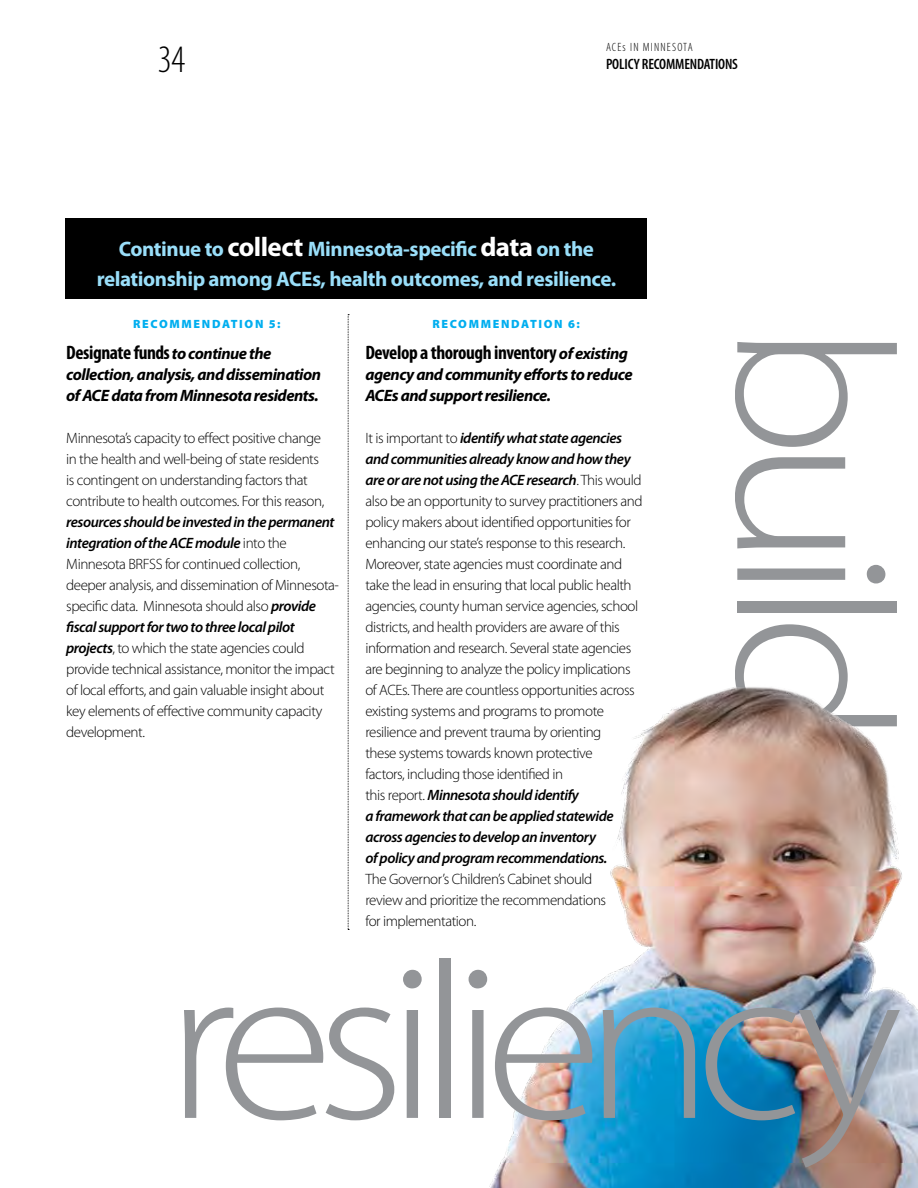
<style>
.page{position:relative;width:918px;height:1188px;background:#fff}
.page>*{position:absolute;margin:0;border:0;box-sizing:border-box;transform-origin:0 0}
.t1{font:300 224.85px "Myriad Pro";letter-spacing:-.075em;color:#939598;scale:1.08 1}
.t2{font:300 condensed 39px "Myriad Pro";color:#000}
.t3{font:700 21px/30px "Myriad Pro";letter-spacing:-.02em;color:#99def9;text-align:center}
.t4{font:700 condensed 19.5px "Myriad Pro";letter-spacing:-.02em;color:#000}
.t5{font:italic 700 16.5px/21px "Myriad Pro";letter-spacing:-.03em;color:#000}
.t6{font:300 15px/21px "Myriad Pro";letter-spacing:-.03em;color:#000}
.t7{font:600 condensed 15px "Myriad Pro";letter-spacing:-.01em;color:#000}
.t8{font:900 12px "Myriad Pro";letter-spacing:.14em;color:#00aeef}
.t9{font:300 condensed 12px "Myriad Pro";letter-spacing:.1em;color:#000}
.s1{font-size:27px;color:#fff}
.s2{font-style:italic;font-stretch:normal;font-size:16.5px}
.s3{font-weight:600;font-style:italic}
</style>
<div class="page">
<div style="left:65px;top:218px;width:582px;height:81px;background:#000"></div>
<img style="left:347px;top:335px;width:571px;height:853px">
<svg style="left:348px;top:314px;width:1px;height:616px"></svg>
<p class="t2" style="left:158px;top:37px;width:29px">34</p>
<p class="t9" style="left:606px;top:40px;width:88px">ACEs IN MINNESOTA</p>
<p class="t7" style="left:606px;top:55px;width:133px">POLICY RECOMMENDATIONS</p>
<h1 class="t3" style="left:97px;top:233px;width:521px">Continue to <span class="s1">collect</span> Minnesota-specific <span class="s1">data</span> on the relationship among ACEs, health outcomes, and resilience.</h1>
<p class="t8" style="left:133px;top:316px;width:149px">RECOMMENDATION 5:</p>
<p class="t4" style="left:66px;top:341px;width:207px">Designate funds <span class="s2">to continue the</span></p>
<p class="t5" style="left:66px;top:364px;width:256px">collection, analysis, and dissemination of ACE data from Minnesota residents.</p>
<p class="t6" style="left:66px;top:428px;width:274px">Minnesota’s capacity to effect positive change<br>in the health and well-being of state residents<br>is contingent on understanding factors that contribute to health outcomes. For this reason, <span class="s3">resources should be invested in the permanent integration of the ACE module</span> into the Minnesota BRFSS for continued collection, deeper analysis, and dissemination of Minnesota&shy;specific data. Minnesota should also <span class="s3">provide fiscal support for two to three local pilot projects</span>, to which the state agencies could provide technical assistance, monitor the impact of local efforts, and gain valuable insight about key elements of effective community capacity development.</p>
<p class="t8" style="left:432px;top:316px;width:149px">RECOMMENDATION 6:</p>
<p class="t4" style="left:365px;top:341px;width:264px">Develop a thorough inventory <span class="s2">of existing</span></p>
<p class="t5" style="left:365px;top:364px;width:269px">agency and community efforts to reduce<br>ACEs and support resilience.</p>
<p class="t6" style="left:365px;top:428px;width:279px">It is important to <span class="s3">identify what state agencies and communities already know and how they are or are not using the ACE research</span>. This would also be an opportunity to survey practitioners and policy makers about identified opportunities for enhancing our state’s response to this research.<br>Moreover, state agencies must coordinate and take the lead in ensuring that local public health agencies, county human service agencies, school districts, and health providers are aware of this information and research. Several state agencies are beginning to analyze the policy implications of ACEs. There are countless opportunities across existing systems and programs to promote resilience and prevent trauma by orienting<br>these systems towards known protective<br>factors, including those identified in<br>this report. <span class="s3">Minnesota should identify<br>a framework that can be applied statewide across agencies to develop an inventory<br>of policy and program recommendations.<br></span>The Governor’s Children’s Cabinet should<br>review and prioritize the recommendations<br>for implementation.</p>
<h1 class="t1" style="left:948px;top:323px;width:393px;rotate:90deg">build</h1>
<h1 class="t1" style="left:165px;top:908px;width:684px">resiliency</h1>
</div>
